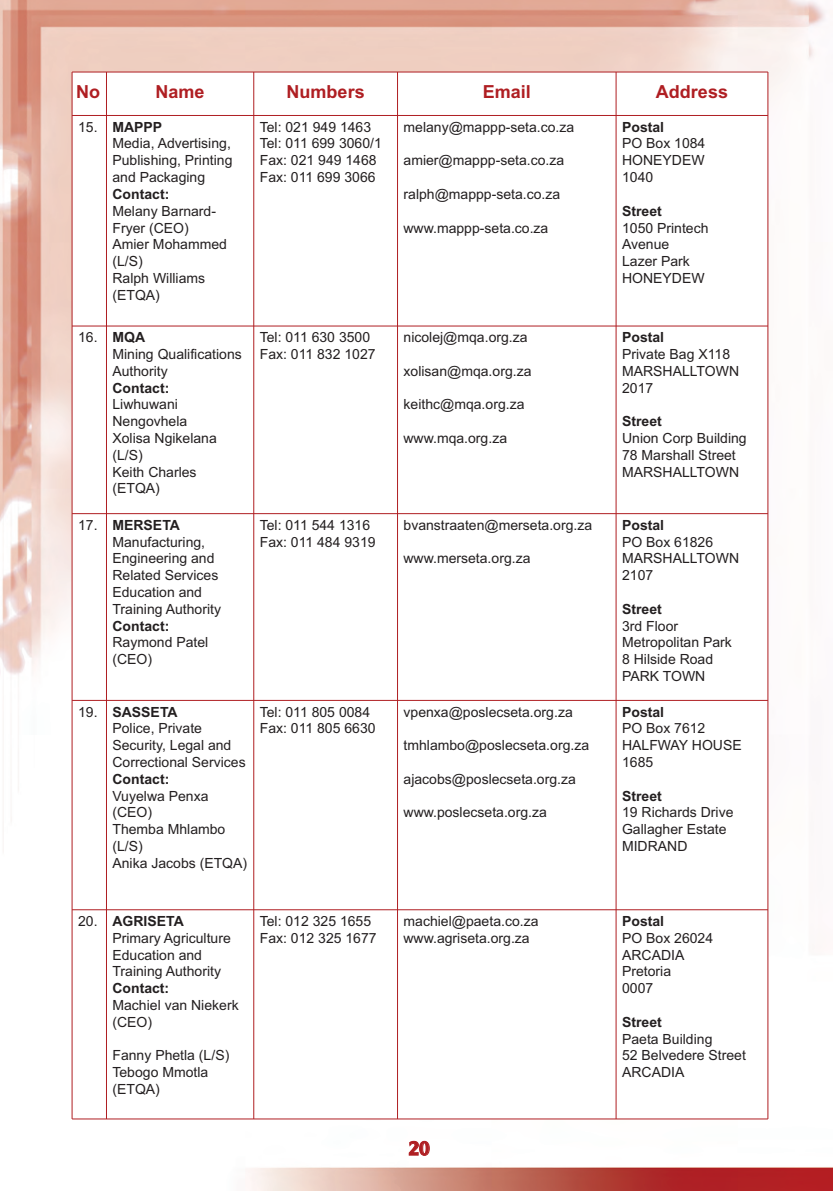
<style>
.page{position:relative;width:840px;height:1191px;background:#fff}
.page>*{position:absolute;margin:0;border:0;box-sizing:border-box;transform-origin:0 0}
.t1{font:500 20px "Clearface Gothic LT Std";color:#af1e22}
.t2{font:700 18px "Arial";color:#af1e22}
.t3{font:14px/16.8px "Arial";color:#231f20}
.t4{font:700 14px "Arial";color:#231f20}
.s1{font-weight:700}
</style>
<div class="page">
<img style="left:0;top:0;width:832px;height:1191px">
<div style="left:72px;top:72px;width:34px;height:43px;background:#fff"></div>
<div style="left:106px;top:72px;width:147px;height:43px;background:#fff"></div>
<div style="left:253px;top:72px;width:144px;height:43px;background:#fff"></div>
<div style="left:397px;top:72px;width:218px;height:43px;background:#fff"></div>
<div style="left:615px;top:72px;width:152px;height:43px;background:#fff"></div>
<div style="left:72px;top:115px;width:34px;height:211px;background:#fff"></div>
<div style="left:106px;top:115px;width:147px;height:211px;background:#fff"></div>
<div style="left:253px;top:115px;width:144px;height:211px;background:#fff"></div>
<div style="left:397px;top:115px;width:218px;height:211px;background:#fff"></div>
<div style="left:615px;top:115px;width:152px;height:211px;background:#fff"></div>
<div style="left:72px;top:326px;width:34px;height:187px;background:#fff"></div>
<div style="left:106px;top:326px;width:147px;height:187px;background:#fff"></div>
<div style="left:253px;top:326px;width:144px;height:187px;background:#fff"></div>
<div style="left:397px;top:326px;width:218px;height:187px;background:#fff"></div>
<div style="left:615px;top:326px;width:152px;height:187px;background:#fff"></div>
<div style="left:72px;top:513px;width:34px;height:187px;background:#fff"></div>
<div style="left:106px;top:513px;width:147px;height:187px;background:#fff"></div>
<div style="left:253px;top:513px;width:144px;height:187px;background:#fff"></div>
<div style="left:397px;top:513px;width:218px;height:187px;background:#fff"></div>
<div style="left:615px;top:513px;width:152px;height:187px;background:#fff"></div>
<div style="left:72px;top:700px;width:34px;height:209px;background:#fff"></div>
<div style="left:106px;top:700px;width:147px;height:209px;background:#fff"></div>
<div style="left:253px;top:700px;width:144px;height:209px;background:#fff"></div>
<div style="left:397px;top:700px;width:218px;height:209px;background:#fff"></div>
<div style="left:615px;top:700px;width:152px;height:209px;background:#fff"></div>
<div style="left:72px;top:909px;width:34px;height:210px;background:#fff"></div>
<div style="left:106px;top:909px;width:147px;height:210px;background:#fff"></div>
<div style="left:253px;top:909px;width:144px;height:210px;background:#fff"></div>
<div style="left:397px;top:909px;width:218px;height:210px;background:#fff"></div>
<div style="left:615px;top:909px;width:152px;height:210px;background:#fff"></div>
<hr style="left:72px;top:72px;width:1px;height:1047px;background:#af1e22">
<hr style="left:106px;top:72px;width:1px;height:1047px;background:#af1e22">
<hr style="left:253px;top:72px;width:1px;height:1047px;background:#af1e22">
<hr style="left:397px;top:72px;width:1px;height:1047px;background:#af1e22">
<hr style="left:615px;top:72px;width:1px;height:1047px;background:#af1e22">
<hr style="left:767px;top:72px;width:1px;height:1047px;background:#af1e22">
<hr style="left:72px;top:72px;width:695px;height:1px;background:#af1e22">
<hr style="left:72px;top:115px;width:695px;height:1px;background:#af1e22">
<hr style="left:72px;top:326px;width:695px;height:1px;background:#af1e22">
<hr style="left:72px;top:513px;width:695px;height:1px;background:#af1e22">
<hr style="left:72px;top:700px;width:695px;height:1px;background:#af1e22">
<hr style="left:72px;top:909px;width:695px;height:1px;background:#af1e22">
<hr style="left:72px;top:1118px;width:695px;height:1px;background:#af1e22">
<p class="t2" style="left:76px;top:82px;width:25px">No</p>
<p class="t2" style="left:155px;top:82px;width:51px">Name</p>
<p class="t2" style="left:286px;top:82px;width:80px">Numbers</p>
<p class="t2" style="left:482px;top:82px;width:50px">Email</p>
<p class="t2" style="left:655px;top:82px;width:74px">Address</p>
<p class="t3" style="left:112px;top:118px;width:121px;text-indent:-34px">15. <span class="s1">MAPPP<br></span>Media, Advertising,<br>Publishing, Printing and Packaging</p>
<p class="t4" style="left:112px;top:186px;width:58px">Contact:</p>
<p class="t3" style="left:112px;top:202px;width:116px">Melany Barnard-<br>Fryer (CEO)<br>Amier Mohammed (L/S)<br>Ralph Williams (ETQA)</p>
<p class="t3" style="left:259px;top:118px;width:123px">Tel: 021 949 1463<br>Tel: 011 699 3060/1<br>Fax: 021 949 1468<br>Fax: 011 699 3066</p>
<p class="t3" style="left:403px;top:118px;width:172px">melany@mappp-seta.co.za</p>
<p class="t4" style="left:621px;top:119px;width:44px">Postal</p>
<p class="t3" style="left:621px;top:135px;width:85px;text-align:justify">PO Box 1084<br>HONEYDEW 1040</p>
<p class="t4" style="left:621px;top:203px;width:41px">Street</p>
<p class="t3" style="left:621px;top:219px;width:88px">1050 Printech<br>Avenue<br>Lazer Park<br>HONEYDEW</p>
<p class="t3" style="left:403px;top:152px;width:162px">amier@mappp-seta.co.za</p>
<p class="t3" style="left:403px;top:186px;width:158px">ralph@mappp-seta.co.za</p>
<p class="t3" style="left:403px;top:219px;width:146px">www.mappp-seta.co.za</p>
<p class="t3" style="left:112px;top:329px;width:131px;text-indent:-34px">16. <span class="s1">MQA<br></span>Mining Qualifications<br>Authority</p>
<p class="t4" style="left:112px;top:379px;width:58px">Contact:</p>
<p class="t3" style="left:112px;top:396px;width:106px">Liwhuwani<br>Nengovhela<br>Xolisa Ngikelana (L/S)<br>Keith Charles (ETQA)</p>
<p class="t3" style="left:112px;top:516px;width:110px;text-indent:-34px">17. <span class="s1">MERSETA<br></span>Manufacturing,<br>Engineering and<br>Related Services<br>Education and<br>Training Authority</p>
<p class="t4" style="left:112px;top:617px;width:58px">Contact:</p>
<p class="t3" style="left:112px;top:634px;width:97px">Raymond Patel (CEO)</p>
<p class="t3" style="left:259px;top:329px;width:117px">Tel: 011 630 3500<br>Fax: 011 832 1027</p>
<p class="t3" style="left:403px;top:329px;width:125px">nicolej@mqa.org.za</p>
<p class="t3" style="left:403px;top:362px;width:129px">xolisan@mqa.org.za</p>
<p class="t3" style="left:403px;top:396px;width:122px">keithc@mqa.org.za</p>
<p class="t3" style="left:403px;top:430px;width:105px">www.mqa.org.za</p>
<p class="t3" style="left:259px;top:516px;width:117px">Tel: 011 544 1316<br>Fax: 011 484 9319</p>
<p class="t3" style="left:403px;top:516px;width:190px">bvanstraaten@merseta.org.za</p>
<p class="t3" style="left:403px;top:550px;width:128px">www.merseta.org.za</p>
<p class="t3" style="left:112px;top:703px;width:135px;text-indent:-34px">19. <span class="s1">SASSETA<br></span>Police, Private<br>Security, Legal and<br>Correctional Services</p>
<p class="t4" style="left:112px;top:771px;width:58px">Contact:</p>
<p class="t3" style="left:112px;top:787px;width:136px">Vuyelwa Penxa (CEO)<br>Themba Mhlambo (L/S)<br>Anika Jacobs (ETQA)</p>
<p class="t3" style="left:259px;top:703px;width:117px">Tel: 011 805 0084<br>Fax: 011 805 6630</p>
<p class="t3" style="left:403px;top:703px;width:171px">vpenxa@poslecseta.org.za</p>
<p class="t3" style="left:403px;top:737px;width:187px">tmhlambo@poslecseta.org.za</p>
<p class="t3" style="left:403px;top:770px;width:174px">ajacobs@poslecseta.org.za</p>
<p class="t3" style="left:403px;top:804px;width:145px">www.poslecseta.org.za</p>
<p class="t4" style="left:621px;top:329px;width:44px">Postal</p>
<p class="t3" style="left:621px;top:346px;width:118px">Private Bag X118<br>MARSHALLTOWN<br>2017</p>
<p class="t4" style="left:621px;top:413px;width:41px">Street</p>
<p class="t3" style="left:621px;top:430px;width:126px">Union Corp Building<br>78 Marshall Street<br>MARSHALLTOWN</p>
<p class="t4" style="left:621px;top:517px;width:44px">Postal</p>
<p class="t3" style="left:621px;top:533px;width:118px">PO Box 61826<br>MARSHALLTOWN<br>2107</p>
<p class="t4" style="left:621px;top:601px;width:41px">Street</p>
<p class="t3" style="left:621px;top:617px;width:111px">3rd Floor<br>Metropolitan Park<br>8 Hilside Road<br>PARK TOWN</p>
<p class="t4" style="left:621px;top:703px;width:44px">Postal</p>
<p class="t3" style="left:621px;top:720px;width:121px">PO Box 7612<br>HALFWAY HOUSE<br>1685</p>
<p class="t4" style="left:621px;top:787px;width:41px">Street</p>
<p class="t3" style="left:621px;top:804px;width:113px">19 Richards Drive<br>Gallagher Estate<br>MIDRAND</p>
<p class="t3" style="left:112px;top:912px;width:120px;text-indent:-34px">20. <span class="s1">AGRISETA<br></span>Primary Agriculture<br>Education and<br>Training Authority</p>
<p class="t4" style="left:112px;top:980px;width:58px">Contact:</p>
<p class="t3" style="left:112px;top:996px;width:128px">Machiel van Niekerk (CEO)</p>
<p class="t3" style="left:112px;top:1047px;width:118px">Fanny Phetla (L/S)<br>Tebogo Mmotla (ETQA)</p>
<p class="t3" style="left:259px;top:912px;width:118px">Tel: 012 325 1655<br>Fax: 012 325 1677</p>
<p class="t3" style="left:403px;top:912px;width:136px">machiel@paeta.co.za www.agriseta.org.za</p>
<p class="t4" style="left:621px;top:913px;width:44px">Postal</p>
<p class="t3" style="left:621px;top:929px;width:93px">PO Box 26024<br>ARCADIA<br>Pretoria<br>0007</p>
<p class="t4" style="left:621px;top:1013px;width:41px">Street</p>
<p class="t3" style="left:621px;top:1030px;width:125px">Paeta Building<br>52 Belvedere Street<br>ARCADIA</p>
<h1 class="t1" style="left:408px;top:1140px;width:22px">20</h1>
</div>
